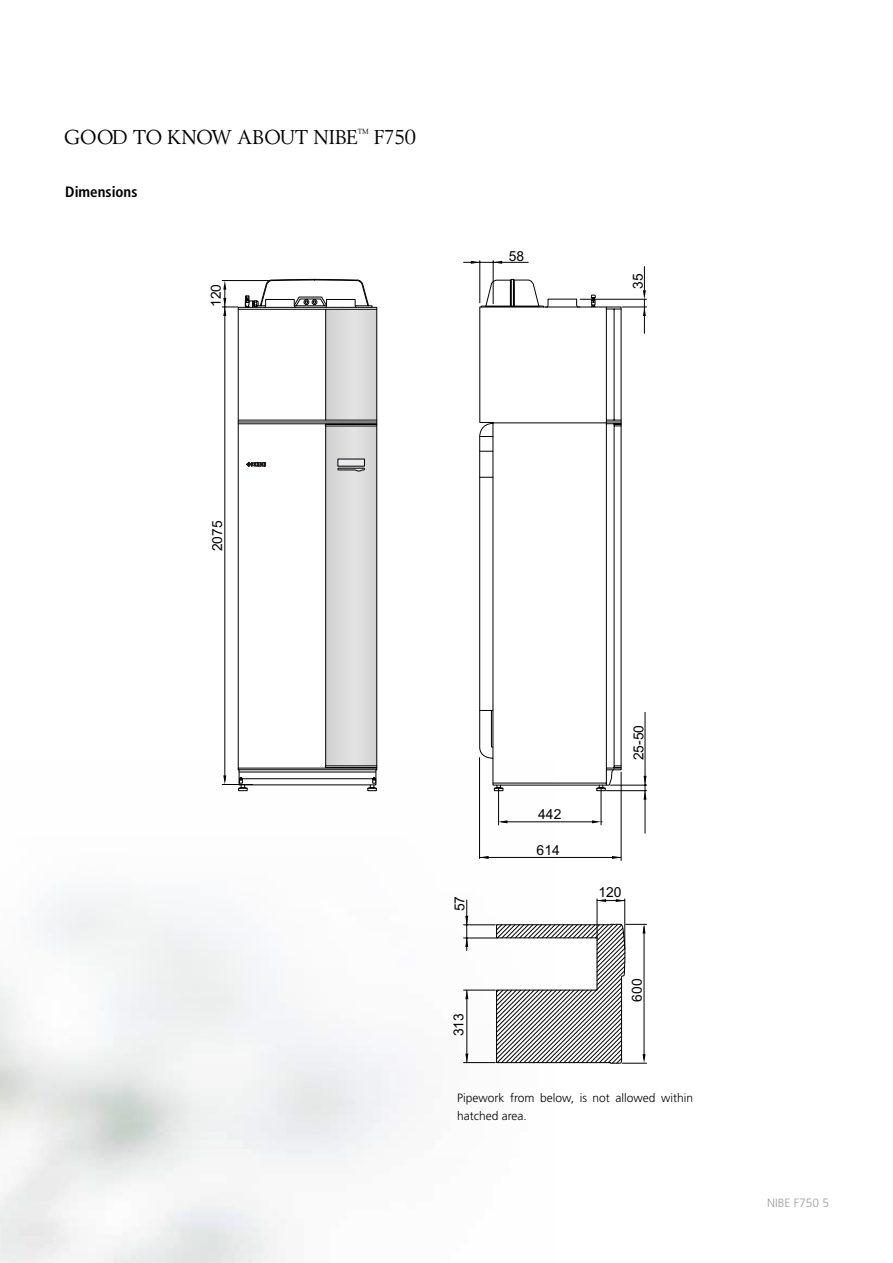
<style>
.page{position:relative;width:893px;height:1263px;background:#fff}
.page>*{position:absolute;margin:0;border:0;box-sizing:border-box;transform-origin:0 0}
.t1{font:21px "Berling";color:#000}
.t2{font:700 condensed 15px "Frutiger";color:#000}
.t3{font:13.8px "Arial";color:#000}
.t4{font:300 12px/18px "Frutiger";color:#000}
.t5{font:300 12px "Frutiger";color:#9d9d9c}
</style>
<div class="page">
<img style="left:0;top:760px;width:496px;height:503px">
<svg style="left:481px;top:784px;width:144px;height:279px"></svg>
<svg style="left:264px;top:279px;width:358px;height:507px"></svg>
<svg style="left:510px;top:279px;width:5px;height:18px"></svg>
<svg style="left:591px;top:294px;width:5px;height:3px"></svg>
<svg style="left:479px;top:297px;width:142px;height:488px"></svg>
<svg style="left:596px;top:784px;width:10px;height:7px"></svg>
<svg style="left:494px;top:784px;width:9px;height:7px"></svg>
<svg style="left:367px;top:785px;width:10px;height:6px"></svg>
<svg style="left:238px;top:785px;width:10px;height:6px"></svg>
<svg style="left:238px;top:309px;width:139px;height:474px"></svg>
<svg style="left:245px;top:279px;width:128px;height:29px"></svg>
<svg style="left:246px;top:462px;width:20px;height:5px"></svg>
<hr style="left:597px;top:899px;width:1px;height:40px;background:#000">
<hr style="left:624px;top:899px;width:1px;height:50px;background:#000">
<hr style="left:464px;top:924px;width:31px;height:1px;background:#000">
<hr style="left:464px;top:938px;width:33px;height:1px;background:#000">
<hr style="left:466px;top:900px;width:1px;height:50px;background:#000">
<hr style="left:621px;top:772px;width:1px;height:88px;background:#000">
<hr style="left:479px;top:757px;width:1px;height:101px;background:#000">
<hr style="left:484px;top:857px;width:135px;height:1px;background:#000">
<hr style="left:467px;top:996px;width:1px;height:61px;background:#000">
<hr style="left:464px;top:990px;width:31px;height:1px;background:#000">
<hr style="left:498px;top:787px;width:1px;height:38px;background:#000">
<hr style="left:601px;top:787px;width:1px;height:38px;background:#000">
<hr style="left:501px;top:821px;width:94px;height:1px;background:#000">
<hr style="left:606px;top:790px;width:41px;height:1px;background:#000">
<hr style="left:611px;top:785px;width:36px;height:1px;background:#000">
<hr style="left:645px;top:712px;width:1px;height:121px;background:#000">
<hr style="left:480px;top:261px;width:1px;height:42px;background:#000">
<hr style="left:493px;top:261px;width:1px;height:43px;background:#000">
<hr style="left:464px;top:262px;width:64px;height:1px;background:#000">
<svg style="left:471px;top:261px;width:9px;height:3px"></svg>
<svg style="left:493px;top:261px;width:9px;height:3px"></svg>
<hr style="left:580px;top:299px;width:67px;height:1px;background:#000">
<svg style="left:622px;top:267px;width:25px;height:66px"></svg>
<svg style="left:498px;top:820px;width:9px;height:3px"></svg>
<svg style="left:480px;top:856px;width:9px;height:3px"></svg>
<svg style="left:612px;top:856px;width:9px;height:3px"></svg>
<svg style="left:597px;top:899px;width:28px;height:3px"></svg>
<svg style="left:592px;top:820px;width:10px;height:3px"></svg>
<svg style="left:465px;top:916px;width:3px;height:9px"></svg>
<svg style="left:465px;top:938px;width:3px;height:9px"></svg>
<svg style="left:496px;top:924px;width:151px;height:140px"></svg>
<svg style="left:465px;top:1053px;width:3px;height:9px"></svg>
<svg style="left:465px;top:990px;width:3px;height:9px"></svg>
<svg style="left:643px;top:776px;width:3px;height:24px"></svg>
<hr style="left:464px;top:1062px;width:31px;height:1px;background:#000">
<hr style="left:225px;top:288px;width:1px;height:493px;background:#000">
<hr style="left:222px;top:784px;width:31px;height:1px;background:#000">
<hr style="left:222px;top:280px;width:47px;height:1px;background:#000">
<svg style="left:223px;top:281px;width:3px;height:9px"></svg>
<svg style="left:222px;top:298px;width:16px;height:18px"></svg>
<svg style="left:223px;top:775px;width:3px;height:9px"></svg>
<h1 class="t1" style="left:64px;top:126px;width:262px">GOOD TO KNOW ABOUT NIBE</h1>
<h1 class="t1" style="left:358px;top:126px;width:59px"><sup>™</sup> F750</h1>
<p class="t2" style="left:65px;top:183px;width:74px">Dimensions</p>
<p class="t3" style="left:207px;top:307px;width:25px;rotate:-90deg">120</p>
<p class="t3" style="left:509px;top:247px;width:17px">58</p>
<p class="t3" style="left:629px;top:289px;width:17px;rotate:-90deg">35</p>
<p class="t3" style="left:208px;top:551px;width:32px;rotate:-90deg">2075</p>
<p class="t3" style="left:451px;top:911px;width:17px;rotate:-90deg">57</p>
<p class="t3" style="left:450px;top:1036px;width:25px;rotate:-90deg">313</p>
<p class="t3" style="left:538px;top:805px;width:25px">442</p>
<p class="t3" style="left:537px;top:841px;width:25px">614</p>
<p class="t3" style="left:629px;top:760px;width:37px;rotate:-90deg">25-50</p>
<p class="t3" style="left:598px;top:883px;width:25px">120</p>
<p class="t3" style="left:628px;top:1001px;width:25px;rotate:-90deg">600</p>
<p class="t4" style="left:457px;top:1089px;width:237px">Pipework from below, is not allowed within hatched area.</p>
<p class="t5" style="left:767px;top:1196px;width:64px">NIBE F750 5</p>
</div>
